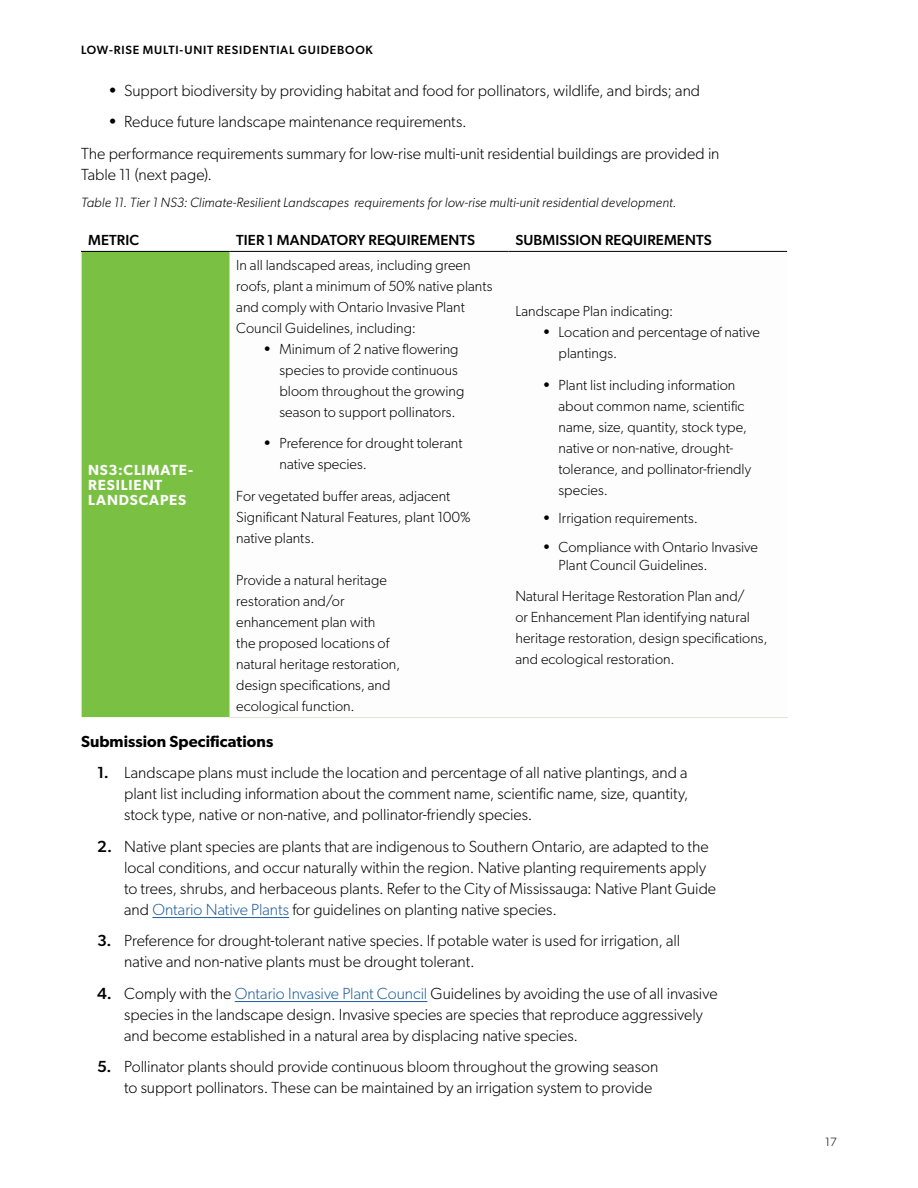
<style>
.page{position:relative;width:918px;height:1188px;background:#fff}
.page>*{position:absolute;margin:0;border:0;box-sizing:border-box;transform-origin:0 0}
.t1{font:300 16.2px/21px "Gibson";color:#000}
.t2{font:600 16.2px "Gibson";letter-spacing:.005em;color:#000}
.t3{font:300 14.7px/21px "Gibson";letter-spacing:.005em;color:#000}
.t4{font:500 14.7px "Gibson";letter-spacing:.01em;color:#000}
.t5{font:600 14.7px/15px "Gibson";letter-spacing:.06em;color:#fff}
.t6{font:italic 300 13.5px "Gibson";letter-spacing:.005em;color:#000}
.t7{font:500 12px "Gibson";letter-spacing:.065em;color:#000}
.t8{font:300 12px "Gibson";color:#000}
.s1{font-weight:500}
.s2{color:#215e9e}
</style>
<div class="page">
<hr style="left:152px;top:917px;width:137px;height:1px;background:#215e9e">
<hr style="left:235px;top:1001px;width:192px;height:1px;background:#215e9e">
<div style="left:81px;top:251px;width:148px;height:467px;background:#7ac143"></div>
<hr style="left:229px;top:717px;width:280px;height:1px;background:#dfe1da">
<hr style="left:509px;top:717px;width:279px;height:1px;background:#dfe1da">
<hr style="left:81px;top:252px;width:1px;height:465px;background:#dfe1da">
<hr style="left:81px;top:251px;width:148px;height:1px;background:#000">
<hr style="left:229px;top:251px;width:280px;height:1px;background:#000">
<hr style="left:509px;top:251px;width:278px;height:1px;background:#000">
<svg style="left:229px;top:250px;width:558px;height:1px"></svg>
<hr style="left:81px;top:717px;width:148px;height:1px;background:#fff">
<p class="t7" style="left:81px;top:43px;width:293px">LOW-RISE MULTI-UNIT RESIDENTIAL GUIDEBOOK</p>
<p class="t1" style="left:108px;top:80px;width:594px"><span class="s1">•</span> Support biodiversity by providing habitat and food for pollinators, wildlife, and birds; and</p>
<p class="t1" style="left:81px;top:106px;width:640px;line-height:31.5px;text-indent:27px"><span class="s1">•</span> Reduce future landscape maintenance requirements.<br>The performance requirements summary for low-rise multi-unit residential buildings are provided in</p>
<p class="t1" style="left:81px;top:164px;width:133px">Table 11 (next page).</p>
<p class="t6" style="left:81px;top:194px;width:597px">Table 11. Tier 1 NS3: Climate-Resilient Landscapes requirements for low-rise multi-unit residential development.</p>
<p class="t4" style="left:88px;top:231px;width:52px">METRIC</p>
<p class="t4" style="left:236px;top:231px;width:240px">TIER 1 MANDATORY REQUIREMENTS</p>
<p class="t4" style="left:515px;top:231px;width:198px">SUBMISSION REQUIREMENTS</p>
<p class="t5" style="left:88px;top:462px;width:106px">NS3:CLIMATE-<br>RESILIENT<br>LANDSCAPES</p>
<p class="t3" style="left:236px;top:254px;width:258px">In all landscaped areas, including green roofs, plant a minimum of 50% native plants and comply with Ontario Invasive Plant Council Guidelines, including:</p>
<p class="t3" style="left:279px;top:338px;width:187px;text-indent:-16px"><span class="s1">•</span> Minimum of 2 native flowering species to provide continuous bloom throughout the growing season to support pollinators.</p>
<p class="t3" style="left:279px;top:433px;width:185px;text-indent:-16px"><span class="s1">•</span> Preference for drought tolerant native species.</p>
<p class="t3" style="left:236px;top:485px;width:236px">For vegetated buffer areas, adjacent<br>Significant Natural Features, plant 100% native plants.</p>
<p class="t3" style="left:236px;top:569px;width:165px">Provide a natural heritage restoration and/or enhancement plan with<br>the proposed locations of natural heritage restoration, design specifications, and ecological function.</p>
<p class="t3" style="left:515px;top:301px;width:159px">Landscape Plan indicating:</p>
<p class="t3" style="left:559px;top:322px;width:203px;text-indent:-16px"><span class="s1">•</span> Location and percentage of native plantings.</p>
<p class="t3" style="left:559px;top:374px;width:194px;text-indent:-16px"><span class="s1">•</span> Plant list including information about common name, scientific name, size, quantity, stock type, native or non-native, drought&shy;tolerance, and pollinator-friendly species.</p>
<p class="t3" style="left:542px;top:508px;width:157px"><span class="s1">•</span> Irrigation requirements.</p>
<p class="t3" style="left:559px;top:538px;width:201px;line-height:18px;text-indent:-16px"><span class="s1">•</span> Compliance with Ontario Invasive<br>Plant Council Guidelines.</p>
<p class="t3" style="left:515px;top:586px;width:254px">Natural Heritage Restoration Plan and/<br>or Enhancement Plan identifying natural heritage restoration, design specifications, and ecological restoration.</p>
<p class="t2" style="left:81px;top:732px;width:194px">Submission Specifications</p>
<p class="t1" style="left:124px;top:762px;width:566px;text-align:justify;text-indent:-27px"><span class="s1">1.</span> Landscape plans must include the location and percentage of all native plantings, and a plant list including information about the comment name, scientific name, size, quantity, stock type, native or non-native, and pollinator-friendly species.</p>
<p class="t1" style="left:124px;top:836px;width:593px;text-indent:-27px"><span class="s1">2.</span> Native plant species are plants that are indigenous to Southern Ontario, are adapted to the local conditions, and occur naturally within the region. Native planting requirements apply to trees, shrubs, and herbaceous plants. Refer to the City of Mississauga: Native Plant Guide and <span class="s2">Ontario Native Plants</span> for guidelines on planting native species.</p>
<p class="t1" style="left:124px;top:930px;width:558px;text-indent:-27px"><span class="s1">3.</span> Preference for drought-tolerant native species. If potable water is used for irrigation, all native and non-native plants must be drought tolerant.</p>
<p class="t1" style="left:124px;top:983px;width:595px;text-indent:-27px"><span class="s1">4.</span> Comply with the <span class="s2">Ontario Invasive Plant Council</span> Guidelines by avoiding the use of all invasive species in the landscape design. Invasive species are species that reproduce aggressively and become established in a natural area by displacing native species.</p>
<p class="t1" style="left:124px;top:1056px;width:536px;text-indent:-27px"><span class="s1">5.</span> Pollinator plants should provide continuous bloom throughout the growing season to support pollinators. These can be maintained by an irrigation system to provide</p>
<p class="t8" style="left:825px;top:1135px;width:13px">17</p>
</div>
